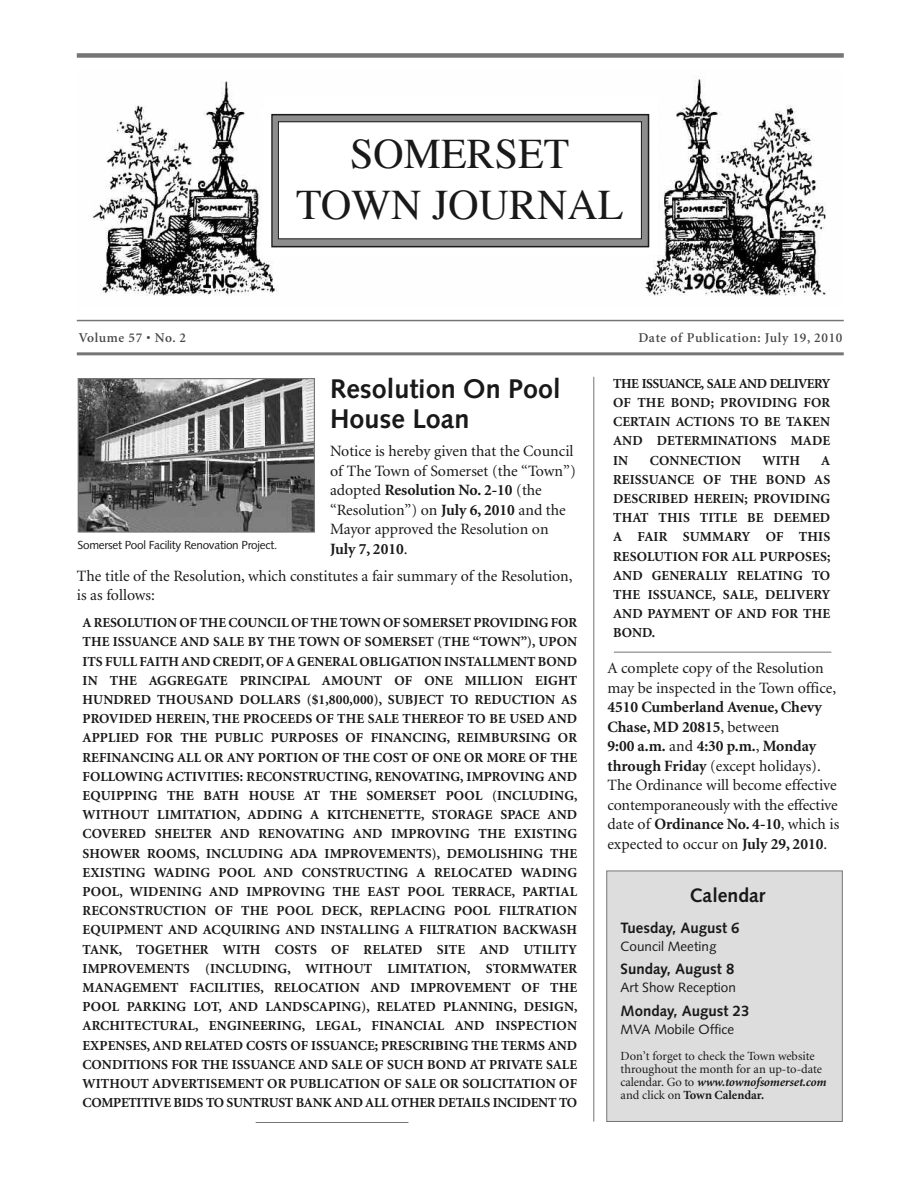
<style>
.page{position:relative;width:918px;height:1188px;background:#fff}
.page>*{position:absolute;margin:0;border:0;box-sizing:border-box;transform-origin:0 0}
.t1{font:42px/51px "Times";color:#191919;text-align:center}
.t2{font:700 27px/30px "Syntax";color:#191919}
.t3{font:700 19.5px "Syntax";color:#191919}
.t4{font:15.75px/19.5px "Minion";color:#191919}
.t5{font:700 15px "Syntax";color:#191919}
.t6{font:700 13.8px/19.2px "Minion";letter-spacing:.01em;color:#191919;text-align:justify}
.t7{font:13.5px "Syntax";color:#191919}
.t8{font:600 13.5px "Minion";letter-spacing:.045em;color:#474747}
.t9{font:12.45px/13.2px "Minion";color:#191919}
.t10{font:11.7px "Syntax";letter-spacing:-.02em;color:#191919}
.s1{font-weight:700}
.s2{font-weight:700;font-style:italic}
</style>
<div class="page">
<hr style="left:593px;top:377px;width:1px;height:745px;background:#757575">
<img style="left:92px;top:78px;width:734px;height:218px">
<hr style="left:77px;top:320px;width:767px;height:1px;background:#757575">
<hr style="left:77px;top:352px;width:767px;height:3px;background:#757575">
<div style="left:263px;top:98px;width:395px;height:157px;background:#fff"></div>
<div style="left:273px;top:115px;width:375px;height:131px;background:#8d8d8d"></div>
<div style="left:271px;top:114px;width:378px;height:133px;border:2px solid #191919"></div>
<div style="left:279px;top:122px;width:362px;height:116px;background:#fff"></div>
<div style="left:278px;top:121px;width:364px;height:118px;border:1px solid #191919"></div>
<div style="left:77px;top:53px;width:767px;height:5px;background:#757575"></div>
<div style="left:607px;top:871px;width:235px;height:250px;background:#ddd"></div>
<div style="left:606px;top:871px;width:237px;height:251px;border:1px solid #757575"></div>
<img style="left:80px;top:380px;width:233px;height:151px">
<div style="left:78px;top:378px;width:237px;height:155px;border:1px solid #757575"></div>
<hr style="left:614px;top:652px;width:217px;height:1px;background:#757575">
<hr style="left:256px;top:1122px;width:152px;height:1px;background:#757575">
<h1 class="t1" style="left:296px;top:132px;width:329px">SOMERSET<br>TOWN JOURNAL</h1>
<p class="t8" style="left:79px;top:332px;width:109px">Volume 57 • No. 2</p>
<p class="t8" style="left:638px;top:332px;width:206px">Date of Publication: July 19, 2010</p>
<h2 class="t2" style="left:330px;top:376px;width:232px">Resolution On Pool<br>House Loan</h2>
<p class="t4" style="left:330px;top:443px;width:247px">Notice is hereby given that the Council of The Town of Somerset (the “Town”) adopted <span class="s1">Resolution No. 2-10</span> (the “Resolution”) on <span class="s1">July 6, 2010</span> and the<br>Mayor approved the Resolution on<br><span class="s1">July 7, 2010</span>.</p>
<p class="t4" style="left:77px;top:567px;width:497px">The title of the Resolution, which constitutes a fair summary of the Resolution, is as follows:</p>
<p class="t6" style="left:83px;top:614px;width:497px">A RESOLUTION OF THE COUNCIL OF THE TOWN OF SOMERSET PROVIDING FOR THE ISSUANCE AND SALE BY THE TOWN OF SOMERSET (THE “TOWN”), UPON ITS FULL FAITHAND CREDIT,OFA GENERAL OBLIGATION INSTALLMENT BOND IN THE AGGREGATE PRINCIPAL AMOUNT OF ONE MILLION EIGHT HUNDRED THOUSAND DOLLARS ($1,800,000), SUBJECT TO REDUCTION AS PROVIDED HEREIN, THE PROCEEDS OF THE SALE THEREOF TO BE USED AND APPLIED FOR THE PUBLIC PURPOSES OF FINANCING, REIMBURSING OR REFINANCING ALL OR ANY PORTION OF THE COST OF ONE OR MORE OF THE FOLLOWING ACTIVITIES: RECONSTRUCTING, RENOVATING, IMPROVING AND EQUIPPING THE BATH HOUSE AT THE SOMERSET POOL (INCLUDING, WITHOUT LIMITATION, ADDING A KITCHENETTE, STORAGE SPACE AND COVERED SHELTER AND RENOVATING AND IMPROVING THE EXISTING SHOWER ROOMS, INCLUDING ADA IMPROVEMENTS), DEMOLISHING THE EXISTING WADING POOL AND CONSTRUCTING A RELOCATED WADING POOL, WIDENING AND IMPROVING THE EAST POOL TERRACE, PARTIAL RECONSTRUCTION OF THE POOL DECK, REPLACING POOL FILTRATION EQUIPMENT AND ACQUIRING AND INSTALLING A FILTRATION BACKWASH TANK, TOGETHER WITH COSTS OF RELATED SITE AND UTILITY IMPROVEMENTS (INCLUDING, WITHOUT LIMITATION, STORMWATER MANAGEMENT FACILITIES, RELOCATION AND IMPROVEMENT OF THE POOL PARKING LOT, AND LANDSCAPING), RELATED PLANNING, DESIGN, ARCHITECTURAL, ENGINEERING, LEGAL, FINANCIAL AND INSPECTION EXPENSES, AND RELATED COSTS OF ISSUANCE; PRESCRIBING THE TERMS AND CONDITIONS FOR THE ISSUANCE AND SALE OF SUCH BOND AT PRIVATE SALE WITHOUT ADVERTISEMENT OR PUBLICATION OF SALE OR SOLICITATION OF COMPETITIVE BIDS TO SUNTRUST BANK AND ALL OTHER DETAILS INCIDENT TO</p>
<p class="t10" style="left:78px;top:540px;width:201px">Somerset Pool Facility Renovation Project.</p>
<p class="t6" style="left:613px;top:375px;width:219px">THE ISSUANCE, SALE AND DELIVERY OF THE BOND; PROVIDING FOR CERTAIN ACTIONS TO BE TAKEN AND DETERMINATIONS MADE IN</p>
<p class="t6" style="left:650px;top:452px;width:93px">CONNECTION</p>
<p class="t6" style="left:762px;top:452px;width:39px">WITH</p>
<p class="t6" style="left:613px;top:452px;width:219px;text-indent:208px">A REISSUANCE OF THE BOND AS DESCRIBED HEREIN; PROVIDING THAT THIS TITLE BE DEEMED A FAIR SUMMARY OF THIS RESOLUTION FOR ALL PURPOSES; AND GENERALLY RELATING TO THE ISSUANCE, SALE, DELIVERY AND PAYMENT OF AND FOR THE BOND.</p>
<p class="t4" style="left:608px;top:660px;width:230px">A complete copy of the Resolution may be inspected in the Town office,</p>
<p class="t4" style="left:607px;top:699px;width:233px"><span class="s1">4510 Cumberland Avenue, Chevy Chase, MD 20815</span>, between<br><span class="s1">9:00 a.m.</span> and <span class="s1">4:30 p.m.</span>, <span class="s1">Monday through Friday</span> (except holidays).<br>The Ordinance will become effective contemporaneously with the effective date of <span class="s1">Ordinance No. 4-10</span>, which is expected to occur on <span class="s1">July 29, 2010</span>.</p>
<h3 class="t3" style="left:690px;top:887px;width:77px">Calendar</h3>
<p class="t5" style="left:621px;top:921px;width:121px">Tuesday, August 6</p>
<p class="t7" style="left:621px;top:941px;width:97px">Council Meeting</p>
<p class="t5" style="left:621px;top:963px;width:115px">Sunday, August 8</p>
<p class="t7" style="left:621px;top:982px;width:117px">Art Show Reception</p>
<p class="t5" style="left:621px;top:1004px;width:130px">Monday, August 23</p>
<p class="t7" style="left:621px;top:1023px;width:115px">MVA Mobile Office</p>
<p class="t9" style="left:621px;top:1050px;width:207px">Don’t forget to check the Town website throughout the month for an up-to-date calendar. Go to <span class="s2">www.townofsomerset.com </span>and click on <span class="s1">Town Calendar.</span></p>
</div>
